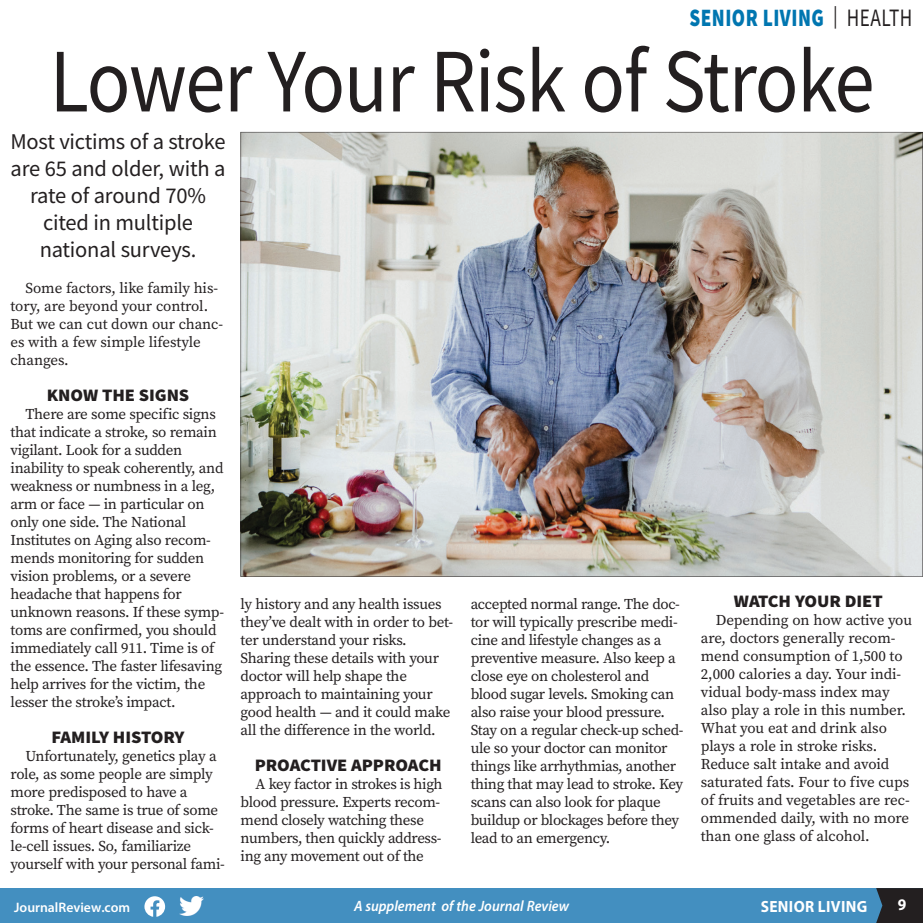
<style>
.page{position:relative;width:923px;height:923px;background:#fff}
.page>*{position:absolute;margin:0;border:0;box-sizing:border-box;transform-origin:0 0}
.t1{font:90.75px "Source Sans Pro";letter-spacing:-.015em;color:#231f20;scale:.89 1}
.t2{font:900 25px "Source Sans Pro";letter-spacing:.025em;color:#0076b0;scale:.77 1}
.t3{font:22.5px/27px "Source Sans Pro";letter-spacing:-.01em;color:#231f20;text-align:center}
.t4{font:900 17.5px "Source Sans Pro";letter-spacing:-.005em;color:#231f20;scale:1.05 1}
.t5{font:700 16.25px "Myriad Pro";letter-spacing:.02em;color:#fff;scale:.95 1}
.t6{font:15px/18px "Source Serif Pro";letter-spacing:-.02em;color:#231f20}
.t7{font:italic 600 15px "Myriad Pro";color:#fff;scale:.95 1}
.t8{font:600 13.75px "Myriad Pro";color:#fff}
.s1{font-weight:400;font-size:22.5px;color:#231f20}
.s2{font-weight:400;color:#231f20}
</style>
<div class="page">
<div style="left:0;top:888px;width:922px;height:34px;background:#438fc0"></div>
<svg style="left:876px;top:888px;width:46px;height:34px;background:#25272c"></svg>
<svg style="left:144px;top:896px;width:21px;height:20px"></svg>
<img style="left:179px;top:896px;width:24px;height:19px">
<img style="left:240px;top:132px;width:682px;height:444px">
<h2 class="t2" style="left:689px;top:0;width:291px">SENIOR LIVING <span class="s1">|</span> <span class="s2">HEALTH</span></h2>
<h1 class="t1" style="left:50px;top:24px;width:928px">Lower Your Risk of Stroke</h1>
<h3 class="t3" style="left:10px;top:128px;width:216px">Most victims of a stroke are 65 and older, with a rate of around 70% cited in multiple national surveys.</h3>
<p class="t6" style="left:10px;top:279px;width:214px;text-indent:15px">Some factors, like family his&shy;tory, are beyond your control.<br>But we can cut down our chanc&shy;es with a few simple lifestyle changes.</p>
<p class="t4" style="left:47px;top:383px;width:137px">KNOW THE SIGNS</p>
<p class="t6" style="left:10px;top:405px;width:215px;text-indent:15px">There are some specific signs that indicate a stroke, so remain vigilant. Look for a sudden inability to speak coherently, and weakness or numbness in a leg, arm or face — in particular on only one side. The National<br>Institutes on Aging also recom&shy;mends monitoring for sudden vision problems, or a severe headache that happens for unknown reasons. If these symp&shy;toms are confirmed, you should immediately call 911. Time is of the essence. The faster lifesaving help arrives for the victim, the lesser the stroke’s impact.</p>
<p class="t4" style="left:52px;top:725px;width:128px">FAMILY HISTORY</p>
<p class="t6" style="left:10px;top:747px;width:216px;text-indent:15px">Unfortunately, genetics play a role, as some people are simply more predisposed to have a stroke. The same is true of some forms of heart disease and sick&shy;le-cell issues. So, familiarize yourself with your personal fami-</p>
<p class="t6" style="left:240px;top:595px;width:214px">ly history and any health issues they’ve dealt with in order to bet&shy;ter understand your risks.<br>Sharing these details with your doctor will help shape the approach to maintaining your good health — and it could make all the difference in the world.</p>
<p class="t4" style="left:255px;top:753px;width:179px">PROACTIVE APPROACH</p>
<p class="t6" style="left:240px;top:775px;width:203px;text-indent:15px">A key factor in strokes is high blood pressure. Experts recom&shy;mend closely watching these numbers, then quickly address&shy;ing any movement out of the</p>
<p class="t6" style="left:470px;top:595px;width:214px">accepted normal range. The doc&shy;tor will typically prescribe medi&shy;cine and lifestyle changes as a preventive measure. Also keep a close eye on cholesterol and blood sugar levels. Smoking can also raise your blood pressure.<br>Stay on a regular check-up sched&shy;ule so your doctor can monitor things like arrhythmias, another thing that may lead to stroke. Key scans can also look for plaque buildup or blockages before they lead to an emergency.</p>
<p class="t4" style="left:734px;top:589px;width:143px">WATCH YOUR DIET</p>
<p class="t6" style="left:700px;top:610px;width:213px;text-indent:15px">Depending on how active you are, doctors generally recom&shy;mend consumption of 1,500 to<br>2,000 calories a day. Your indi&shy;vidual body-mass index may also play a role in this number.<br>What you eat and drink also plays a role in stroke risks.<br>Reduce salt intake and avoid saturated fats. Four to five cups of fruits and vegetables are rec&shy;ommended daily, with no more than one glass of alcohol.</p>
<p class="t8" style="left:14px;top:898px;width:117px">JournalReview.com</p>
<p class="t7" style="left:354px;top:896px;width:228px">A supplement of the Journal Review</p>
<p class="t5" style="left:760px;top:895px;width:113px">SENIOR LIVING</p>
<p class="t5" style="left:897px;top:894px;width:11px">9</p>
</div>
